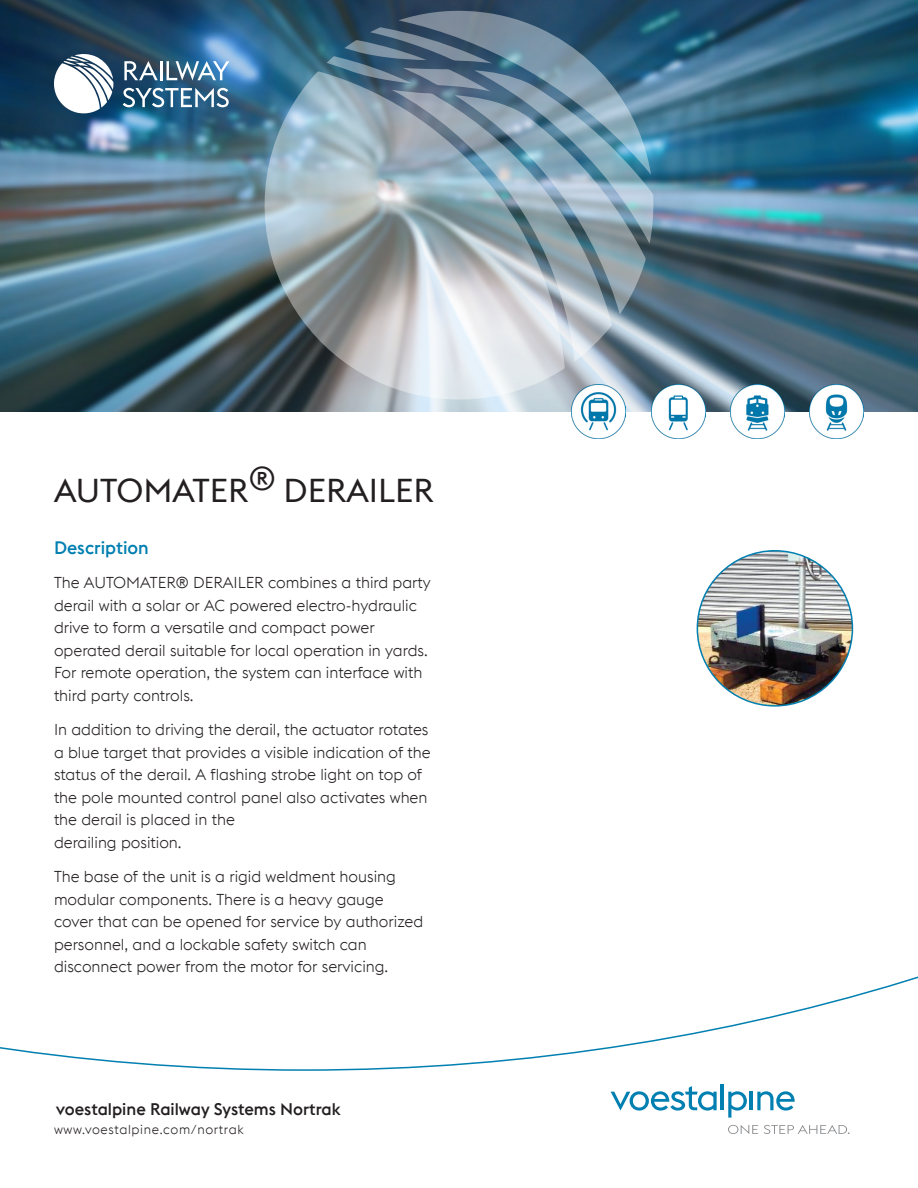
<style>
.page{position:relative;width:918px;height:1188px;background:#fff}
.page>*{position:absolute;margin:0;border:0;box-sizing:border-box;transform-origin:0 0}
.t1{font:33px "voestalpine";color:#231f20}
._3_Text{font:500 18px "voestalpine";color:#007fb1}
.t2{font:500 16.8px "voestalpine";color:#231f20}
._3_Text-2{font:300 15.75px/22.5px "voestalpine";color:#231f20}
.t3{font:300 12.9px "voestalpine";letter-spacing:.05em;color:#231f20}
</style>
<div class="page">
<img style="left:0;top:0;width:918px;height:411px">
<svg style="left:611px;top:1086px;width:106px;height:25px"></svg>
<hr style="left:721px;top:1084px;width:3px;height:26px;background:#007fb1">
<svg style="left:728px;top:1091px;width:19px;height:27px"></svg>
<hr style="left:750px;top:1092px;width:3px;height:18px;background:#007fb1">
<svg style="left:757px;top:1091px;width:38px;height:20px"></svg>
<svg style="left:728px;top:1125px;width:30px;height:9px"></svg>
<svg style="left:764px;top:1125px;width:86px;height:9px"></svg>
<svg style="left:0;top:976px;width:918px;height:95px"></svg>
<svg style="left:54px;top:54px;width:59px;height:59px"></svg>
<svg style="left:124px;top:61px;width:105px;height:19px"></svg>
<svg style="left:123px;top:88px;width:106px;height:19px"></svg>
<img style="left:651px;top:384px;width:54px;height:54px">
<img style="left:731px;top:384px;width:54px;height:54px">
<img style="left:810px;top:384px;width:54px;height:54px">
<img style="left:572px;top:384px;width:54px;height:54px">
<img style="left:697px;top:551px;width:155px;height:155px;border-radius:78px">
<svg style="left:565px;top:314px;width:47px;height:47px;background:#b6bec7"></svg>
<img style="left:327px;top:9px;width:327px;height:305px">
<img style="left:263px;top:71px;width:302px;height:330px">
<p class="t1" style="left:54px;top:471px;width:381px">AUTOMATER® DERAILER</p>
<p class="_3_Text" style="left:54px;top:537px;width:96px">Description</p>
<p class="_3_Text-2" style="left:54px;top:572px;width:378px">The AUTOMATER® DERAILER combines a third party derail with a solar or AC powered electro-hydraulic drive to form a versatile and compact power operated derail suitable for local operation in yards.<br>For remote operation, the system can interface with third party controls.</p>
<p class="_3_Text-2" style="left:54px;top:719px;width:378px">In addition to driving the derail, the actuator rotates a blue target that provides a visible indication of the status of the derail. A flashing strobe light on top of the pole mounted control panel also activates when the derail is placed in the<br>derailing position.</p>
<p class="_3_Text-2" style="left:54px;top:866px;width:371px">The base of the unit is a rigid weldment housing modular components. There is a heavy gauge cover that can be opened for service by authorized personnel, and a lockable safety switch can disconnect power from the motor for servicing.</p>
<p class="t2" style="left:56px;top:1099px;width:286px">voestalpine Railway Systems Nortrak</p>
<p class="t3" style="left:54px;top:1122px;width:191px">www.voestalpine.com/nortrak</p>
</div>
